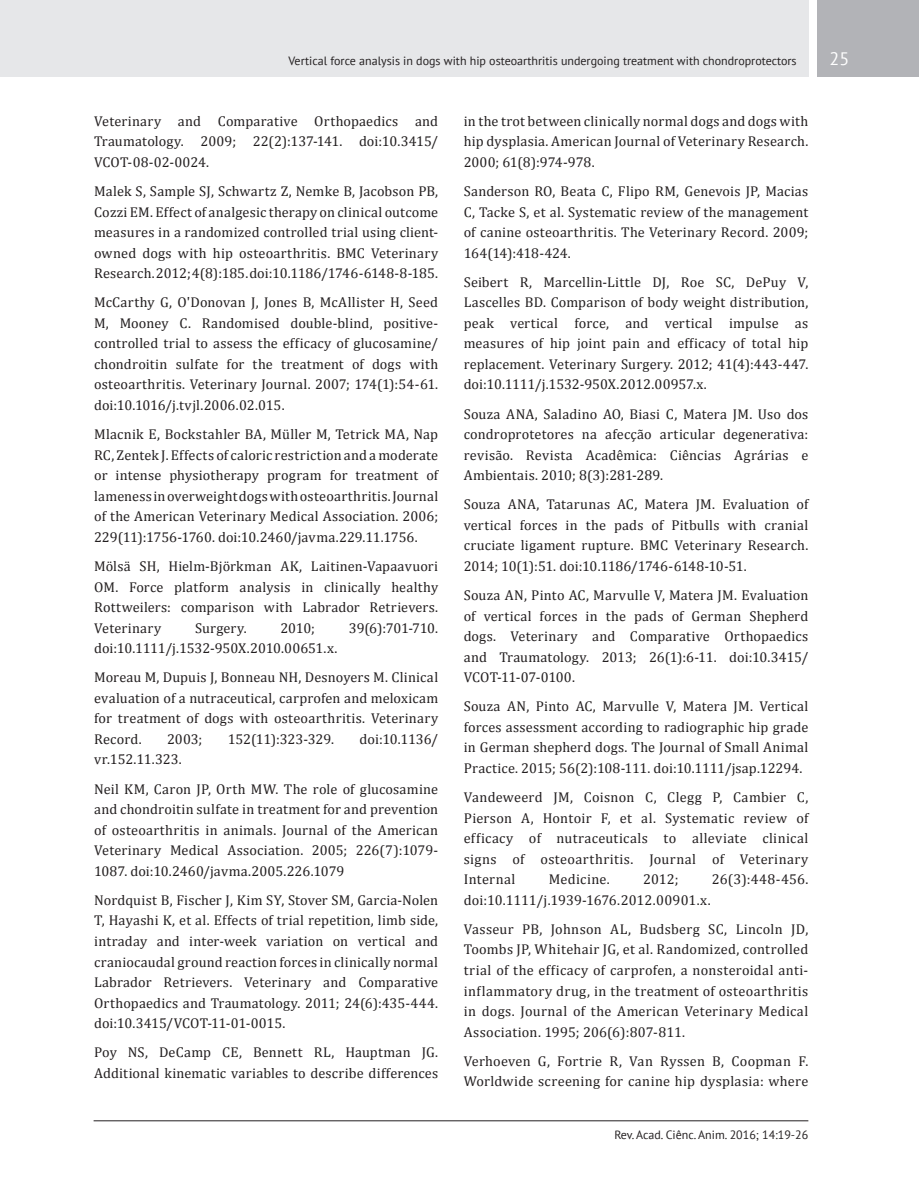
<style>
.page{position:relative;width:919px;height:1191px;background:#fff}
.page>*{position:absolute;margin:0;border:0;box-sizing:border-box;transform-origin:0 0}
.t1{font:18px "PT Sans";color:#fff}
.Referências{font:14.25px/20.5px "Cambria";letter-spacing:.01em;color:#231f20;text-align:justify}
.Referências-2{font:14.25px "Cambria";letter-spacing:-.015em;color:#231f20}
.Referências-3{font:14.25px "Cambria";letter-spacing:-.01em;color:#231f20}
.t2{font:12px "PT Sans";color:#231f20}
</style>
<div class="page">
<div style="left:0;top:0;width:808px;height:77px;background:#e6e7e9"></div>
<div style="left:816px;top:0;width:102px;height:77px;background:#b2b3b7"></div>
<hr style="left:94px;top:1120px;width:714px;height:1px;background:#231f20">
<p class="t2" style="left:288px;top:53px;width:509px">Vertical force analysis in dogs with hip osteoarthritis undergoing treatment with chondroprotectors</p>
<p class="t1" style="left:829px;top:47px;width:21px">25</p>
<p class="Referências" style="left:94px;top:111px;width:345px">Veterinary and Comparative Orthopaedics and Traumatology. 2009; 22(2):137-141. doi:10.3415/ VCOT-08-02-0024.</p>
<p class="Referências" style="left:94px;top:181px;width:345px">Malek S, Sample SJ, Schwartz Z, Nemke B, Jacobson PB, Cozzi EM. Effect of analgesic therapy on clinical outcome measures in a randomized controlled trial using client&shy;owned dogs with hip osteoarthritis. BMC Veterinary Research. 2012; 4(8):185. doi:10.1186/1746-6148-8-185.</p>
<p class="Referências" style="left:94px;top:292px;width:345px">McCarthy G, O'Donovan J, Jones B, McAllister H, Seed M, Mooney C. Randomised double-blind, positive&shy;controlled trial to assess the efficacy of glucosamine/ chondroitin sulfate for the treatment of dogs with osteoarthritis. Veterinary Journal. 2007; 174(1):54-61. doi:10.1016/j.tvjl.2006.02.015.</p>
<p class="Referências" style="left:94px;top:424px;width:345px">Mlacnik E, Bockstahler BA, Müller M, Tetrick MA, Nap RC, Zentek J. Effects of caloric restriction and a moderate or intense physiotherapy program for treatment of lameness in overweight dogs with osteoarthritis. Journal of the American Veterinary Medical Association. 2006; 229(11):1756-1760. doi:10.2460/javma.229.11.1756.</p>
<p class="Referências" style="left:94px;top:556px;width:345px">Mölsä SH, Hielm-Björkman AK, Laitinen-Vapaavuori OM. Force platform analysis in clinically healthy Rottweilers: comparison with Labrador Retrievers.<br>Veterinary</p>
<p class="Referências" style="left:195px;top:617px;width:53px">Surgery.</p>
<p class="Referências" style="left:280px;top:617px;width:36px">2010;</p>
<p class="Referências" style="left:349px;top:617px;width:91px">39(6):701-710.</p>
<p class="Referências" style="left:94px;top:638px;width:245px">doi:10.1111/j.1532-950X.2010.00651.x.</p>
<p class="Referências" style="left:94px;top:667px;width:345px">Moreau M, Dupuis J, Bonneau NH, Desnoyers M. Clinical evaluation of a nutraceutical, carprofen and meloxicam for treatment of dogs with osteoarthritis. Veterinary Record.</p>
<p class="Referências" style="left:167px;top:728px;width:37px">2003;</p>
<p class="Referências-2" style="left:228px;top:730px;width:108px">152(11):323-329.</p>
<p class="Referências" style="left:359px;top:728px;width:80px">doi:10.1136/</p>
<p class="Referências-3" style="left:94px;top:751px;width:89px">vr.152.11.323.</p>
<p class="Referências" style="left:94px;top:778px;width:345px">Neil KM, Caron JP, Orth MW. The role of glucosamine and chondroitin sulfate in treatment for and prevention of osteoarthritis in animals. Journal of the American Veterinary Medical Association. 2005; 226(7):1079- 1087. doi:10.2460/javma.2005.226.1079</p>
<p class="Referências" style="left:94px;top:889px;width:345px">Nordquist B, Fischer J, Kim SY, Stover SM, Garcia-Nolen T, Hayashi K, et al. Effects of trial repetition, limb side, intraday and inter-week variation on vertical and craniocaudal ground reaction forces in clinically normal Labrador Retrievers. Veterinary and Comparative Orthopaedics and Traumatology. 2011; 24(6):435-444. doi:10.3415/VCOT-11-01-0015.</p>
<p class="Referências" style="left:94px;top:1042px;width:345px">Poy NS, DeCamp CE, Bennett RL, Hauptman JG.<br>Additional kinematic variables to describe differences</p>
<p class="Referências" style="left:463px;top:111px;width:346px">in the trot between clinically normal dogs and dogs with hip dysplasia. American Journal of Veterinary Research.<br>2000; 61(8):974-978.</p>
<p class="Referências" style="left:463px;top:181px;width:346px">Sanderson RO, Beata C, Flipo RM, Genevois JP, Macias C, Tacke S, et al. Systematic review of the management of canine osteoarthritis. The Veterinary Record. 2009; 164(14):418-424.</p>
<p class="Referências" style="left:463px;top:271px;width:346px">Seibert R, Marcellin-Little DJ, Roe SC, DePuy V, Lascelles BD. Comparison of body weight distribution, peak vertical force, and vertical impulse as measures of hip joint pain and efficacy of total hip replacement. Veterinary Surgery. 2012; 41(4):443-447. doi:10.1111/j.1532-950X.2012.00957.x.</p>
<p class="Referências" style="left:463px;top:403px;width:346px">Souza ANA, Saladino AO, Biasi C, Matera JM. Uso dos condroprotetores na afecção articular degenerativa: revisão. Revista Acadêmica: Ciências Agrárias e Ambientais. 2010; 8(3):281-289.</p>
<p class="Referências" style="left:463px;top:494px;width:346px">Souza ANA, Tatarunas AC, Matera JM. Evaluation of vertical forces in the pads of Pitbulls with cranial cruciate ligament rupture. BMC Veterinary Research.<br>2014; 10(1):51. doi:10.1186/1746-6148-10-51.</p>
<p class="Referências" style="left:463px;top:585px;width:346px">Souza AN, Pinto AC, Marvulle V, Matera JM. Evaluation of vertical forces in the pads of German Shepherd dogs. Veterinary and Comparative Orthopaedics and Traumatology. 2013; 26(1):6-11. doi:10.3415/ VCOT-11-07-0100.</p>
<p class="Referências" style="left:463px;top:696px;width:346px">Souza AN, Pinto AC, Marvulle V, Matera JM. Vertical forces assessment according to radiographic hip grade in German shepherd dogs. The Journal of Small Animal Practice. 2015; 56(2):108-111. doi:10.1111/jsap.12294.</p>
<p class="Referências" style="left:463px;top:787px;width:346px">Vandeweerd JM, Coisnon C, Clegg P, Cambier C, Pierson A, Hontoir F, et al. Systematic review of efficacy of nutraceuticals to alleviate clinical signs of osteoarthritis. Journal of Veterinary Internal</p>
<p class="Referências" style="left:548px;top:869px;width:62px">Medicine.</p>
<p class="Referências" style="left:643px;top:869px;width:37px">2012;</p>
<p class="Referências" style="left:711px;top:869px;width:98px">26(3):448-456.</p>
<p class="Referências" style="left:463px;top:889px;width:248px">doi:10.1111/j.1939-1676.2012.00901.x.</p>
<p class="Referências" style="left:463px;top:918px;width:346px">Vasseur PB, Johnson AL, Budsberg SC, Lincoln JD, Toombs JP, Whitehair JG, et al. Randomized, controlled trial of the efficacy of carprofen, a nonsteroidal anti&shy;inflammatory drug, in the treatment of osteoarthritis in dogs. Journal of the American Veterinary Medical Association. 1995; 206(6):807-811.</p>
<p class="Referências" style="left:463px;top:1050px;width:346px">Verhoeven G, Fortrie R, Van Ryssen B, Coopman F.<br>Worldwide screening for canine hip dysplasia: where</p>
<p class="t2" style="left:614px;top:1126px;width:195px">Rev. Acad. Ciênc. Anim. 2016; 14:19-26</p>
</div>
